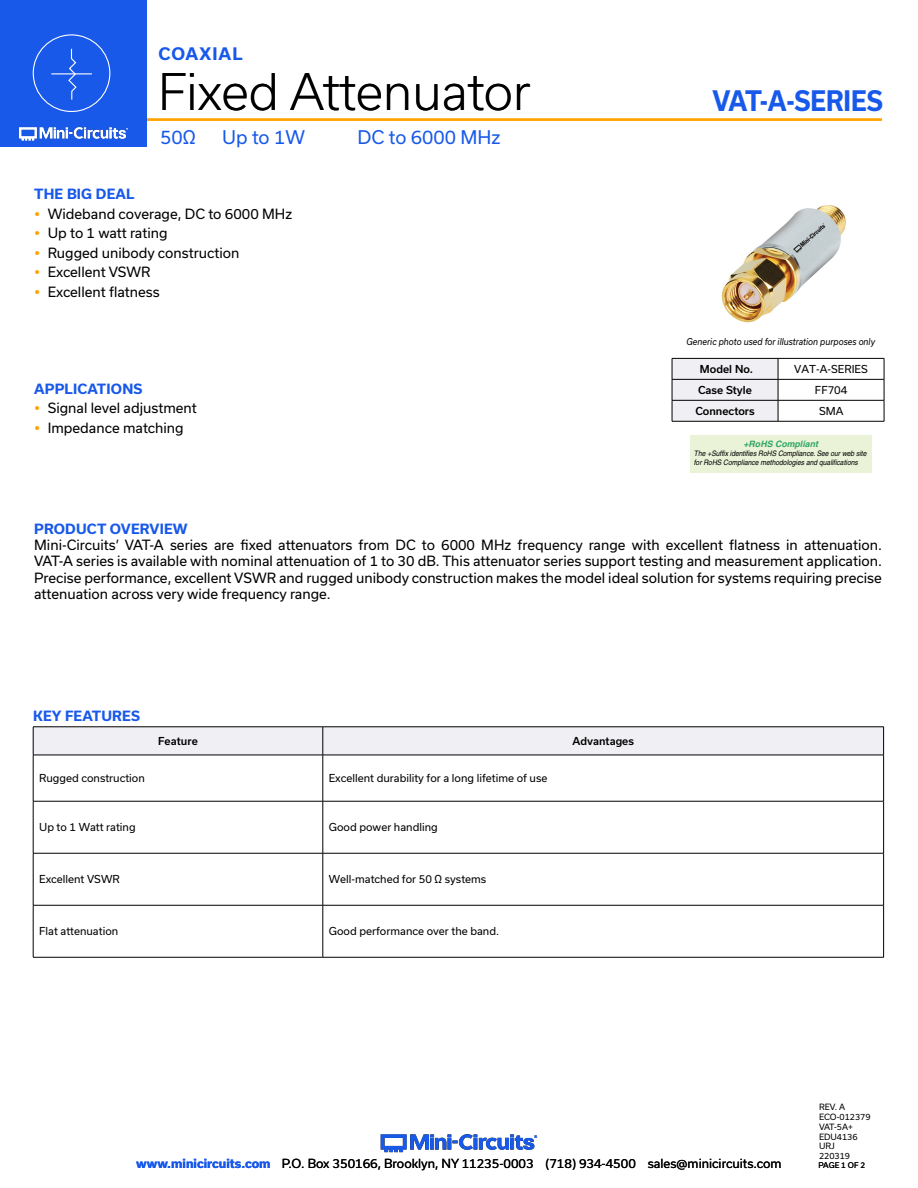
<style>
.page{position:relative;width:918px;height:1188px;background:#fff}
.page>*{position:absolute;margin:0;border:0;box-sizing:border-box;transform-origin:0 0}
.Main_Title{font:300 48px "Usual";color:#000}
.t1{font:700 27px "Usual";color:#1859ea;scale:.9 1}
.Frequency{font:18px "Usual";color:#1859ea}
.t2{font:700 16.5px "Usual";letter-spacing:.065em;color:#1859ea}
.Regular_Copy{font:13.5px/16.2px "Usual";color:#000;text-align:justify}
.Blue_Headers{font:700 13.5px "Usual";letter-spacing:.015em;color:#1859ea}
.t3{font:12px "Usual";color:#000}
.Table_Body_Left_Just{font:10.5px "Usual";color:#000}
.Table_Header_Center{font:500 10.5px "Usual";color:#000}
.Table_Body_Center{font:10.5px "Usual";color:#000}
.t4{font:italic 9px "Usual";color:#000;scale:.9 1}
.t5{font:italic 700 8.85px "Helvetica";color:rgb(0 148 68/.8)}
.t6{font:8.25px "Usual";color:#000}
.t7{font:italic 7.5px/9px "Helvetica";letter-spacing:-.005em;color:#000;scale:.9 1}
.t8{font:7.5px "Usual";color:#000}
.s1{font-weight:700;color:#1859ea}
</style>
<div class="page">
<img style="left:721px;top:205px;width:125px;height:118px">
<div style="left:690px;top:436px;width:181px;height:37px;background:#eaf2d8"></div>
<svg style="left:33px;top:727px;width:851px;height:28px"></svg>
<hr style="left:33px;top:755px;width:290px;height:1px;background:#000">
<hr style="left:33px;top:755px;width:1px;height:46px;background:#000">
<hr style="left:323px;top:755px;width:561px;height:1px;background:#000">
<hr style="left:323px;top:755px;width:1px;height:46px;background:#000">
<hr style="left:883px;top:755px;width:1px;height:46px;background:#000">
<hr style="left:33px;top:801px;width:290px;height:1px;background:#000">
<hr style="left:33px;top:801px;width:1px;height:52px;background:#000">
<hr style="left:323px;top:801px;width:561px;height:1px;background:#000">
<hr style="left:323px;top:801px;width:1px;height:52px;background:#000">
<hr style="left:883px;top:801px;width:1px;height:52px;background:#000">
<hr style="left:33px;top:853px;width:290px;height:1px;background:#000">
<hr style="left:33px;top:853px;width:1px;height:52px;background:#000">
<hr style="left:323px;top:853px;width:561px;height:1px;background:#000">
<hr style="left:323px;top:853px;width:1px;height:52px;background:#000">
<hr style="left:883px;top:853px;width:1px;height:52px;background:#000">
<hr style="left:33px;top:905px;width:290px;height:1px;background:#000">
<hr style="left:33px;top:905px;width:1px;height:52px;background:#000">
<hr style="left:323px;top:905px;width:561px;height:1px;background:#000">
<hr style="left:323px;top:905px;width:1px;height:52px;background:#000">
<hr style="left:883px;top:905px;width:1px;height:52px;background:#000">
<hr style="left:33px;top:957px;width:290px;height:1px;background:#000">
<hr style="left:323px;top:957px;width:561px;height:1px;background:#000">
<hr style="left:778px;top:358px;width:106px;height:1px;background:#000">
<hr style="left:778px;top:379px;width:106px;height:1px;background:#000">
<hr style="left:778px;top:400px;width:106px;height:1px;background:#000">
<svg style="left:672px;top:358px;width:107px;height:63px"></svg>
<svg style="left:884px;top:359px;width:1px;height:62px"></svg>
<hr style="left:672px;top:421px;width:106px;height:1px;background:#000">
<hr style="left:778px;top:421px;width:106px;height:1px;background:#000">
<hr style="left:130px;top:118px;width:752px;height:3px;background:#ffa300">
<hr style="left:917px;top:0;width:1px;height:147px;background:#1859ea">
<div style="left:0;top:0;width:147px;height:147px;background:#1859ea"></div>
<img style="left:18px;top:126px;width:111px;height:15px">
<div style="left:33px;top:34px;width:77px;height:78px;border:1px solid #fff;border-radius:50%"></div>
<hr style="left:51px;top:73px;width:41px;height:1px;background:#fff">
<svg style="left:67px;top:48px;width:10px;height:52px"></svg>
<img style="left:380px;top:1134px;width:158px;height:19px">
<p class="t2" style="left:158px;top:45px;width:86px">COAXIAL</p>
<p class="Main_Title" style="left:158px;top:64px;width:374px">Fixed Attenuator</p>
<p class="Frequency" style="left:160px;top:127px;width:37px">50Ω</p>
<p class="Frequency" style="left:222px;top:127px;width:84px">Up to 1W</p>
<p class="Frequency" style="left:358px;top:127px;width:144px">DC to 6000 MHz</p>
<p class="Blue_Headers" style="left:34px;top:187px;width:102px">THE BIG DEAL</p>
<p class="Regular_Copy" style="left:48px;top:206px;width:246px">Wideband coverage, DC to 6000 MHz</p>
<p class="Regular_Copy" style="left:48px;top:225px;width:121px">Up to 1 watt rating</p>
<p class="Regular_Copy" style="left:48px;top:245px;width:193px">Rugged unibody construction</p>
<p class="Regular_Copy" style="left:48px;top:264px;width:105px">Excellent VSWR</p>
<p class="Regular_Copy" style="left:48px;top:284px;width:114px">Excellent flatness</p>
<p class="Blue_Headers" style="left:34px;top:381px;width:110px">APPLICATIONS</p>
<p class="Regular_Copy" style="left:48px;top:400px;width:151px">Signal level adjustment</p>
<p class="Regular_Copy" style="left:48px;top:419px;width:137px">Impedance matching</p>
<h2 class="t1" style="left:713px;top:85px;width:191px">VAT-A-SERIES</h2>
<p class="t4" style="left:687px;top:337px;width:211px">Generic photo used for illustration purposes only</p>
<p class="Table_Header_Center" style="left:700px;top:363px;width:55px">Model No.</p>
<p class="Table_Body_Center" style="left:794px;top:363px;width:75px">VAT-A-SERIES</p>
<p class="Table_Header_Center" style="left:698px;top:384px;width:55px">Case Style</p>
<p class="Table_Body_Center" style="left:815px;top:384px;width:34px">FF704</p>
<p class="Table_Header_Center" style="left:695px;top:405px;width:61px">Connectors</p>
<p class="Table_Body_Center" style="left:819px;top:405px;width:26px">SMA</p>
<p class="t5" style="left:744px;top:438px;width:76px">+RoHS Compliant</p>
<p class="t7" style="left:694px;top:449px;width:193px">The +Suffix identifies RoHS Compliance. See our web site for RoHS Compliance methodologies and qualifications</p>
<p class="Blue_Headers" style="left:34px;top:521px;width:155px">PRODUCT OVERVIEW</p>
<p class="Regular_Copy" style="left:34px;top:537px;width:849px">Mini-Circuits’ VAT-A series are fixed attenuators from DC to 6000 MHz frequency range with excellent flatness in attenuation.<br>VAT-A series is available with nominal attenuation of 1 to 30 dB. This attenuator series support testing and measurement application.<br>Precise performance, excellent VSWR and rugged unibody construction makes the model ideal solution for systems requiring precise attenuation across very wide frequency range.</p>
<p class="Blue_Headers" style="left:33px;top:708px;width:108px">KEY FEATURES</p>
<p class="Table_Header_Center" style="left:158px;top:735px;width:41px">Feature</p>
<p class="Table_Header_Center" style="left:572px;top:735px;width:63px">Advantages</p>
<p class="Table_Body_Left_Just" style="left:39px;top:772px;width:107px">Rugged construction</p>
<p class="Table_Body_Left_Just" style="left:329px;top:772px;width:220px">Excellent durability for a long lifetime of use</p>
<p class="Table_Body_Left_Just" style="left:39px;top:821px;width:98px">Up to 1 Watt rating</p>
<p class="Table_Body_Left_Just" style="left:329px;top:821px;width:111px">Good power handling</p>
<p class="Table_Body_Left_Just" style="left:39px;top:873px;width:82px">Excellent VSWR</p>
<p class="Table_Body_Left_Just" style="left:329px;top:873px;width:159px">Well-matched for 50 Ω systems</p>
<p class="Table_Body_Left_Just" style="left:39px;top:925px;width:81px">Flat attenuation</p>
<p class="Table_Body_Left_Just" style="left:329px;top:925px;width:172px">Good performance over the band.</p>
<p class="t6" style="left:819px;top:1102px;width:28px">REV. A</p>
<p class="t6" style="left:819px;top:1112px;width:53px">ECO-012379</p>
<p class="t6" style="left:819px;top:1122px;width:35px">VAT-5A+</p>
<p class="t6" style="left:819px;top:1132px;width:40px">EDU4136</p>
<p class="t6" style="left:819px;top:1142px;width:17px">URJ</p>
<p class="t6" style="left:819px;top:1152px;width:33px">220319</p>
<p class="t3" style="left:136px;top:1157px;width:647px"><span class="s1">www.minicircuits.com</span> P.O. Box 350166, Brooklyn, NY 11235-0003 (718) 934-4500 sales@minicircuits.com</p>
<p class="t8" style="left:819px;top:1161px;width:48px">PAGE 1 OF 2</p>
</div>
